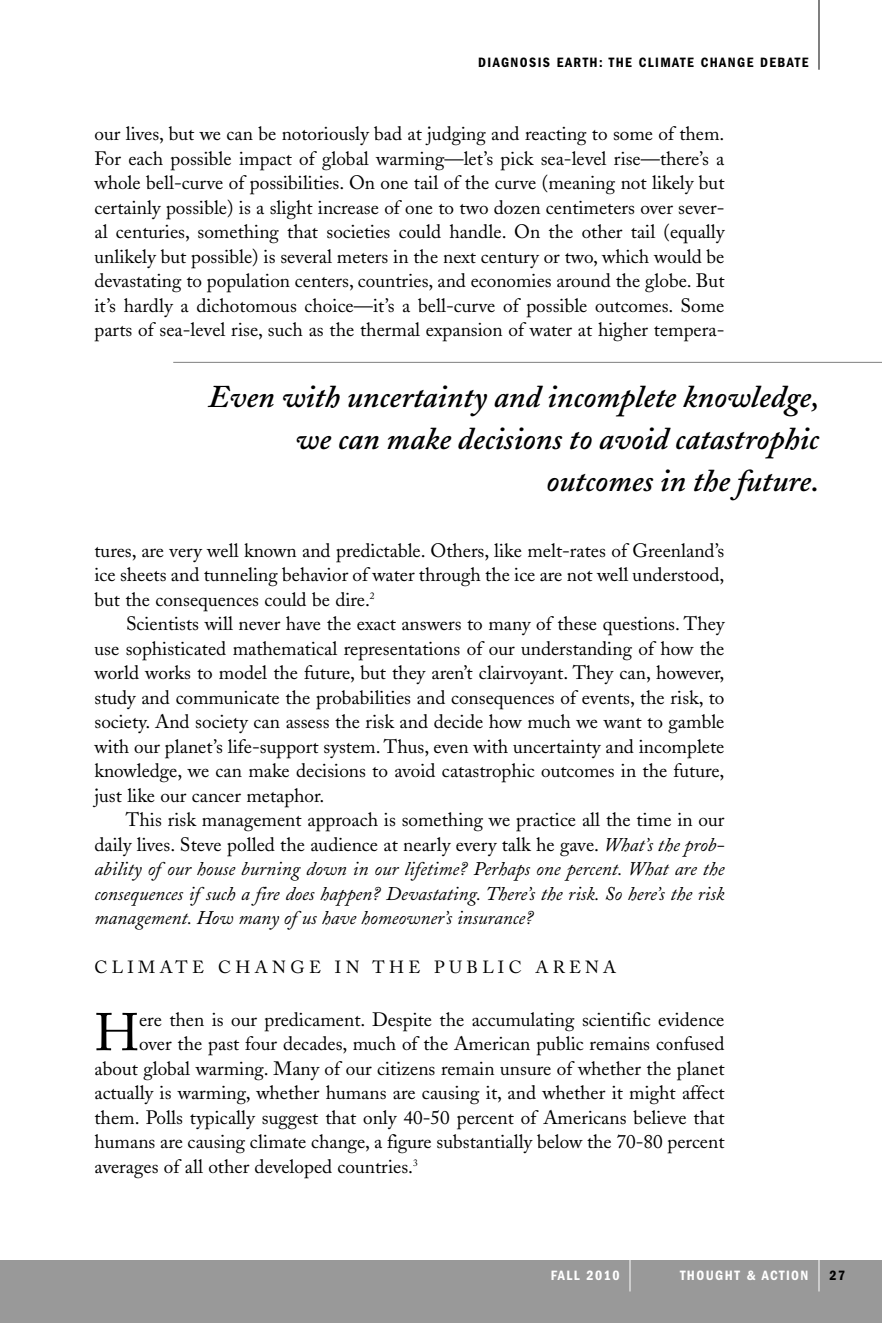
<style>
.page{position:relative;width:882px;height:1323px;background:#fff}
.page>*{position:absolute;margin:0;border:0;box-sizing:border-box;transform-origin:0 0}
.t1{font:52.5px "Adobe Caslon";color:#000}
.t2{font:italic 600 31.5px/42px "Adobe Caslon";color:#000;text-align:right}
.t3{font:19.25px/24.5px "Adobe Caslon";color:#000;text-align:justify}
.t4{font:italic 19.25px/24.5px "Adobe Caslon";color:#000;text-align:justify}
.t5{font:17.5px "Adobe Caslon";letter-spacing:.25em;color:#000}
.t6{font:600 condensed 14px "Franklin Gothic";letter-spacing:.1em;color:#000}
.t7{font:600 condensed 14px "Franklin Gothic";letter-spacing:.1em;color:#fff}
.s1{font-style:normal}
</style>
<div class="page">
<div style="left:0;top:1260px;width:882px;height:63px;background:#999"></div>
<hr style="left:173px;top:362px;width:709px;height:1px;background:#808080">
<hr style="left:819px;top:1256px;width:1px;height:36px;background:#fff">
<hr style="left:630px;top:1256px;width:1px;height:36px;background:#fff">
<hr style="left:819px;top:0;width:1px;height:70px;background:#000">
<p class="t6" style="left:478px;top:58px;width:332px">DIAGNOSIS EARTH: THE CLIMATE CHANGE DEBATE</p>
<p class="t3" style="left:94px;top:124px;width:632px">our lives, but we can be notoriously bad at judging and reacting to some of them.<br>For each possible impact of global warming—let’s pick sea-level rise—there’s a whole bell-curve of possibilities. On one tail of the curve (meaning not likely but certainly possible) is a slight increase of one to two dozen centimeters over sever&shy;al centuries, something that societies could handle. On the other tail (equally unlikely but possible) is several meters in the next century or two, which would be devastating to population centers, countries, and economies around the globe. But it’s hardly a dichotomous choice—it’s a bell-curve of possible outcomes. Some parts of sea-level rise, such as the thermal expansion of water at higher tempera-</p>
<h2 class="t2" style="left:208px;top:380px;width:612px">Even with uncertainty and incomplete knowledge, we can make decisions to avoid catastrophic outcomes in the future.</h2>
<p class="t3" style="left:94px;top:540px;width:632px">tures, are very well known and predictable. Others, like melt-rates of Greenland’s ice sheets and tunneling behavior of water through the ice are not well understood, but the consequences could be dire.<sup>2</sup></p>
<p class="t3" style="left:94px;top:614px;width:632px;text-indent:32px">Scientists will never have the exact answers to many of these questions. They use sophisticated mathematical representations of our understanding of how the world works to model the future, but they aren’t clairvoyant. They can, however, study and communicate the probabilities and consequences of events, the risk, to society. And society can assess the risk and decide how much we want to gamble with our planet’s life-support system. Thus, even with uncertainty and incomplete knowledge, we can make decisions to avoid catastrophic outcomes in the future, just like our cancer metaphor.</p>
<p class="t4" style="left:94px;top:810px;width:632px;text-indent:32px"><span class="s1">This risk management approach is something we practice all the time in our daily lives. Steve polled the audience at nearly every talk he gave.</span> What’s the prob&shy;ability of our house burning down in our lifetime? Perhaps one percent. What are the consequences if such a fire does happen? Devastating. There’s the risk. So here’s the risk management. How many of us have homeowner’s insurance?</p>
<p class="t5" style="left:94px;top:961px;width:523px">CLIMATE CHANGE IN THE PUBLIC ARENA</p>
<h1 class="t1" style="left:94px;top:1013px;width:46px">H</h1>
<p class="t3" style="left:139px;top:1009px;width:587px">ere then is our predicament. Despite the accumulating scientific evidence</p>
<p class="t3" style="left:139px;top:1034px;width:587px">over the past four decades, much of the American public remains confused</p>
<p class="t3" style="left:95px;top:1058px;width:632px">about global warming. Many of our citizens remain unsure of whether the planet</p>
<p class="t3" style="left:94px;top:1083px;width:632px">actually is warming, whether humans are causing it, and whether it might affect</p>
<p class="t3" style="left:95px;top:1107px;width:632px">them. Polls typically suggest that only 40-50 percent of Americans believe that</p>
<p class="t3" style="left:95px;top:1132px;width:632px">humans are causing climate change, a figure substantially below the 70-80 percent</p>
<p class="t3" style="left:95px;top:1156px;width:325px">averages of all other developed countries.<sup>3</sup></p>
<p class="t7" style="left:551px;top:1270px;width:70px">FALL 2010</p>
<p class="t7" style="left:680px;top:1270px;width:130px">THOUGHT &amp; ACTION</p>
<p class="t6" style="left:830px;top:1270px;width:17px">27</p>
</div>
